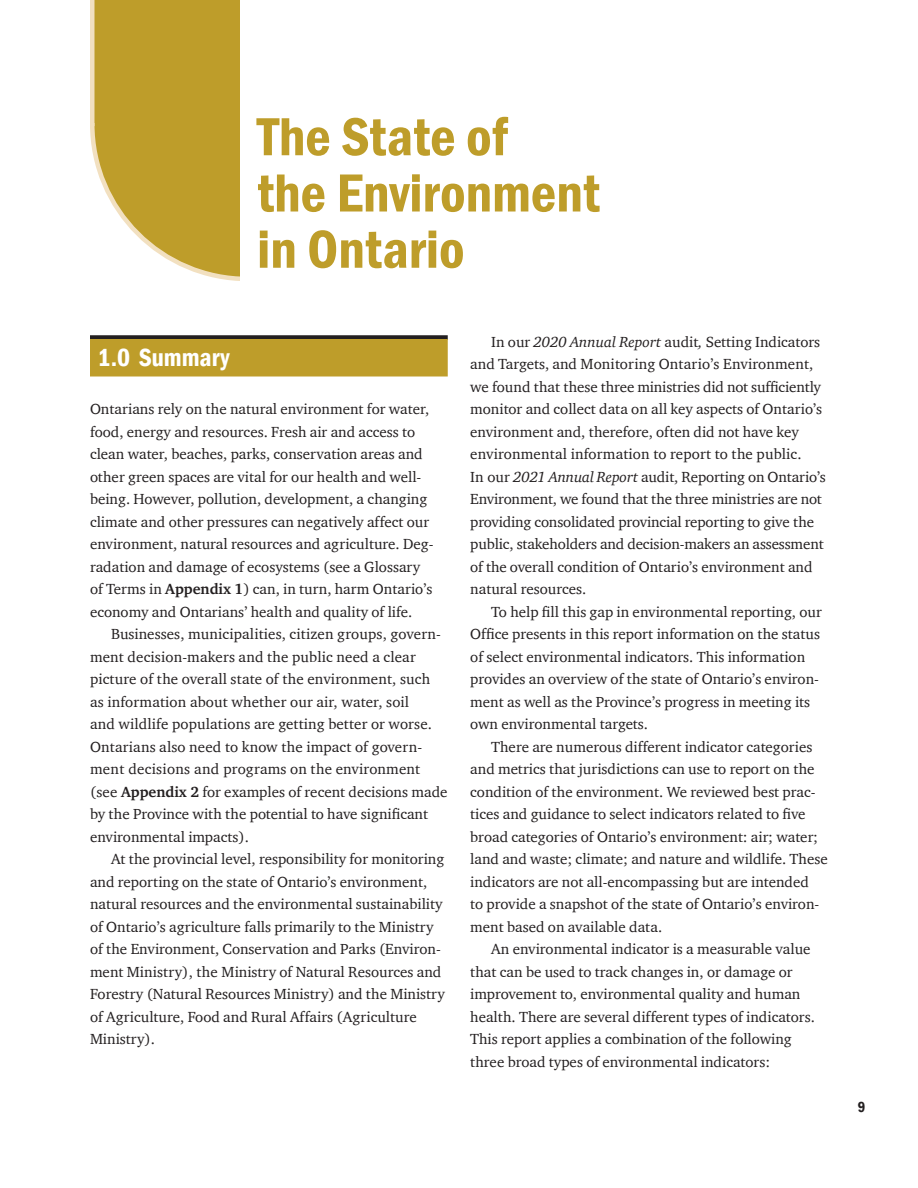
<style>
.page{position:relative;width:918px;height:1188px;background:#fff}
.page>*{position:absolute;margin:0;border:0;box-sizing:border-box;transform-origin:0 0}
.Head_1{font:600 condensed 55.5px/56.2px "Franklin Gothic";color:#be9d2a}
.Head_2{font:600 condensed 25.5px "Franklin Gothic";color:#fff}
.Body_text{font:15px/22.5px "Charter ITC";color:#231f20}
.Body_first{font:15px/22.5px "Charter ITC";color:#231f20}
.Folio_recto_bottom{font:600 condensed 15px "Franklin Gothic";color:#231f20}
.s1{font-weight:700}
.s2{font-style:italic}
</style>
<div class="page">
<svg style="left:90px;top:123px;width:150px;height:158px"></svg>
<div style="left:90px;top:0;width:150px;height:123px;background:#be9d2a"></div>
<hr style="left:90px;top:0;width:4px;height:126px;background:#f2e0c0">
<div style="left:90px;top:335px;width:358px;height:5px;background:#231f20"></div>
<div style="left:90px;top:339px;width:358px;height:37px;background:#be9d2a"></div>
<h1 class="Head_1" style="left:257px;top:108px;width:344px">The State of<br>the Environment in Ontario</h1>
<h2 class="Head_2" style="left:98px;top:340px;width:134px">1.0 Summary</h2>
<p class="Body_first" style="left:90px;top:397px;width:345px">Ontarians rely on the natural environment for water, food, energy and resources. Fresh air and access to clean water, beaches, parks, conservation areas and other green spaces are vital for our health and well&shy;being. However, pollution, development, a changing climate and other pressures can negatively affect our environment, natural resources and agriculture. Deg&shy;radation and damage of ecosystems (see a Glossary of Terms in <span class="s1">Appendix 1</span>) can, in turn, harm Ontario’s economy and Ontarians’ health and quality of life.</p>
<p class="Body_text" style="left:90px;top:622px;width:359px;text-indent:21px">Businesses, municipalities, citizen groups, govern&shy;ment decision-makers and the public need a clear picture of the overall state of the environment, such as information about whether our air, water, soil<br>and wildlife populations are getting better or worse.<br>Ontarians also need to know the impact of govern&shy;ment decisions and programs on the environment (see <span class="s1">Appendix 2</span> for examples of recent decisions made by the Province with the potential to have significant environmental impacts).</p>
<p class="Body_text" style="left:90px;top:847px;width:356px;text-indent:21px">At the provincial level, responsibility for monitoring and reporting on the state of Ontario’s environment, natural resources and the environmental sustainability of Ontario’s agriculture falls primarily to the Ministry of the Environment, Conservation and Parks (Environ&shy;ment Ministry), the Ministry of Natural Resources and Forestry (Natural Resources Ministry) and the Ministry of Agriculture, Food and Rural Affairs (Agriculture Ministry).</p>
<p class="Body_text" style="left:470px;top:330px;width:357px;text-indent:21px">In our <span class="s2">2020 Annual Report</span> audit<span class="s2">,</span> Setting Indicators and Targets, and Monitoring Ontario’s Environment, we found that these three ministries did not sufficiently monitor and collect data on all key aspects of Ontario’s environment and, therefore, often did not have key environmental information to report to the public.<br>In our <span class="s2">2021 Annual Report</span> audit, Reporting on Ontario’s Environment, we found that the three ministries are not providing consolidated provincial reporting to give the public, stakeholders and decision-makers an assessment of the overall condition of Ontario’s environment and natural resources.</p>
<p class="Body_text" style="left:470px;top:600px;width:353px;text-indent:21px">To help fill this gap in environmental reporting, our Office presents in this report information on the status of select environmental indicators. This information provides an overview of the state of Ontario’s environ&shy;ment as well as the Province’s progress in meeting its own environmental targets.</p>
<p class="Body_text" style="left:470px;top:735px;width:359px;text-indent:21px">There are numerous different indicator categories and metrics that jurisdictions can use to report on the condition of the environment. We reviewed best prac&shy;tices and guidance to select indicators related to five broad categories of Ontario’s environment: air; water; land and waste; climate; and nature and wildlife. These indicators are not all-encompassing but are intended<br>to provide a snapshot of the state of Ontario’s environ&shy;ment based on available data.</p>
<p class="Body_text" style="left:470px;top:937px;width:346px;text-indent:21px">An environmental indicator is a measurable value that can be used to track changes in, or damage or improvement to, environmental quality and human health. There are several different types of indicators.<br>This report applies a combination of the following three broad types of environmental indicators:</p>
<p class="Folio_recto_bottom" style="left:858px;top:1096px;width:9px">9</p>
</div>
